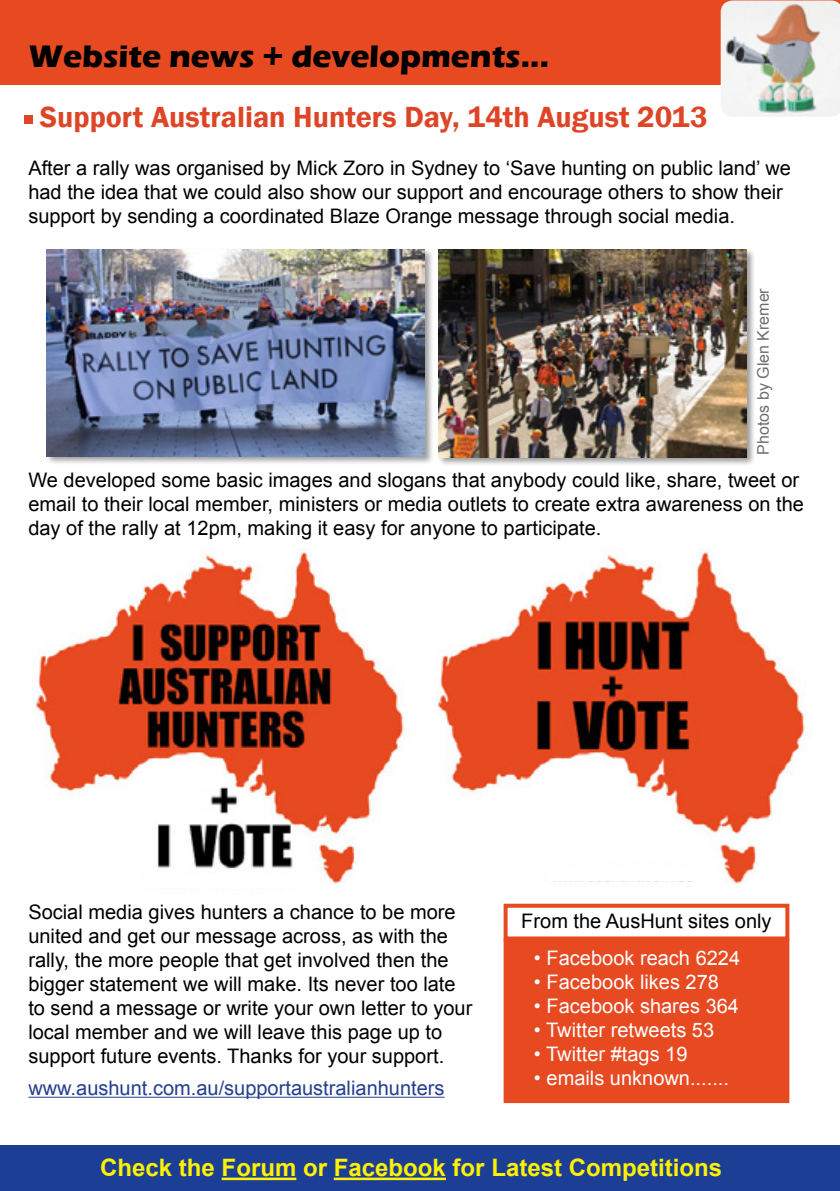
<style>
.page{position:relative;width:840px;height:1191px;background:#fff}
.page>*{position:absolute;margin:0;border:0;box-sizing:border-box;transform-origin:0 0}
.t1{font:700 32px "Eras ITC";color:#000}
.t2{font:600 30px "Franklin Gothic";color:#de4526}
.t3{font:700 24px "Arial";color:#fff200}
.t4{font:20px/24px "Arial";color:#000}
.t5{font:20px "Arial";color:#fff}
.t6{font:20px "Arial";color:#25408f}
.t7{font:16px "Arial";color:#6d6e71}
</style>
<div class="page">
<div style="left:0;top:0;width:720px;height:85px;background:#e74a21"></div>
<hr style="left:28px;top:1096px;width:416px;height:1px;background:#25408f">
<img style="left:720px;top:0;width:119px;height:117px">
<div style="left:24px;top:115px;width:9px;height:9px;background:#de4526"></div>
<img style="left:33px;top:550px;width:372px;height:335px">
<div style="left:436px;top:248px;width:318px;height:218px;background:#000;opacity:.4"></div>
<img style="left:438px;top:249px;width:308px;height:208px">
<div style="left:45px;top:248px;width:389px;height:218px;background:#000;opacity:.4"></div>
<img style="left:47px;top:249px;width:377px;height:207px">
<div style="left:504px;top:939px;width:284px;height:163px;background:#e74a21"></div>
<div style="left:503px;top:938px;width:286px;height:165px;border:2px solid #e74a21"></div>
<img style="left:434px;top:550px;width:372px;height:334px">
<div style="left:503px;top:903px;width:286px;height:37px;border:4px solid #e74a21"></div>
<div style="left:145px;top:874px;width:152px;height:14px;background:#fff"></div>
<div style="left:549px;top:868px;width:152px;height:13px;background:#fff"></div>
<div style="left:0;top:1145px;width:839px;height:46px;background:#1c3e94"></div>
<hr style="left:221px;top:1177px;width:75px;height:3px;background:#fff200">
<hr style="left:333px;top:1177px;width:112px;height:3px;background:#fff200">
<h1 class="t1" style="left:28px;top:38px;width:522px">Website news + developments...</h1>
<h2 class="t2" style="left:40px;top:98px;width:669px">Support Australian Hunters Day, 14th August 2013</h2>
<p class="t4" style="left:28px;top:156px;width:763px">After a rally was organised by Mick Zoro in Sydney to ‘Save hunting on public land’ we had the idea that we could also show our support and encourage others to show their support by sending a coordinated Blaze Orange message through social media.</p>
<p class="t7" style="left:752px;top:454px;width:168px;rotate:-90deg">Photos by Glen Kremer</p>
<p class="t4" style="left:28px;top:468px;width:776px">We developed some basic images and slogans that anybody could like, share, tweet or email to their local member, ministers or media outlets to create extra awareness on the day of the rally at 12pm, making it easy for anyone to participate.</p>
<p class="t4" style="left:28px;top:900px;width:445px">Social media gives hunters a chance to be more united and get our message across, as with the rally, the more people that get involved then the bigger statement we will make. Its never too late to send a message or write your own letter to your local member and we will leave this page up to support future events. Thanks for your support.</p>
<p class="t6" style="left:28px;top:1075px;width:417px">www.aushunt.com.au/supportaustralianhunters</p>
<p class="t4" style="left:521px;top:908px;width:252px">From the AusHunt sites only</p>
<p class="t5" style="left:533px;top:945px;width:207px">• Facebook reach 6224</p>
<p class="t5" style="left:533px;top:969px;width:186px">• Facebook likes 278</p>
<p class="t5" style="left:533px;top:993px;width:206px">• Facebook shares 364</p>
<p class="t5" style="left:533px;top:1017px;width:182px">• Twitter retweets 53</p>
<p class="t5" style="left:533px;top:1041px;width:155px">• Twitter #tags 19</p>
<p class="t5" style="left:533px;top:1065px;width:196px">• emails unknown.......</p>
<p class="t3" style="left:100px;top:1151px;width:623px">Check the Forum or Facebook for Latest Competitions</p>
</div>
